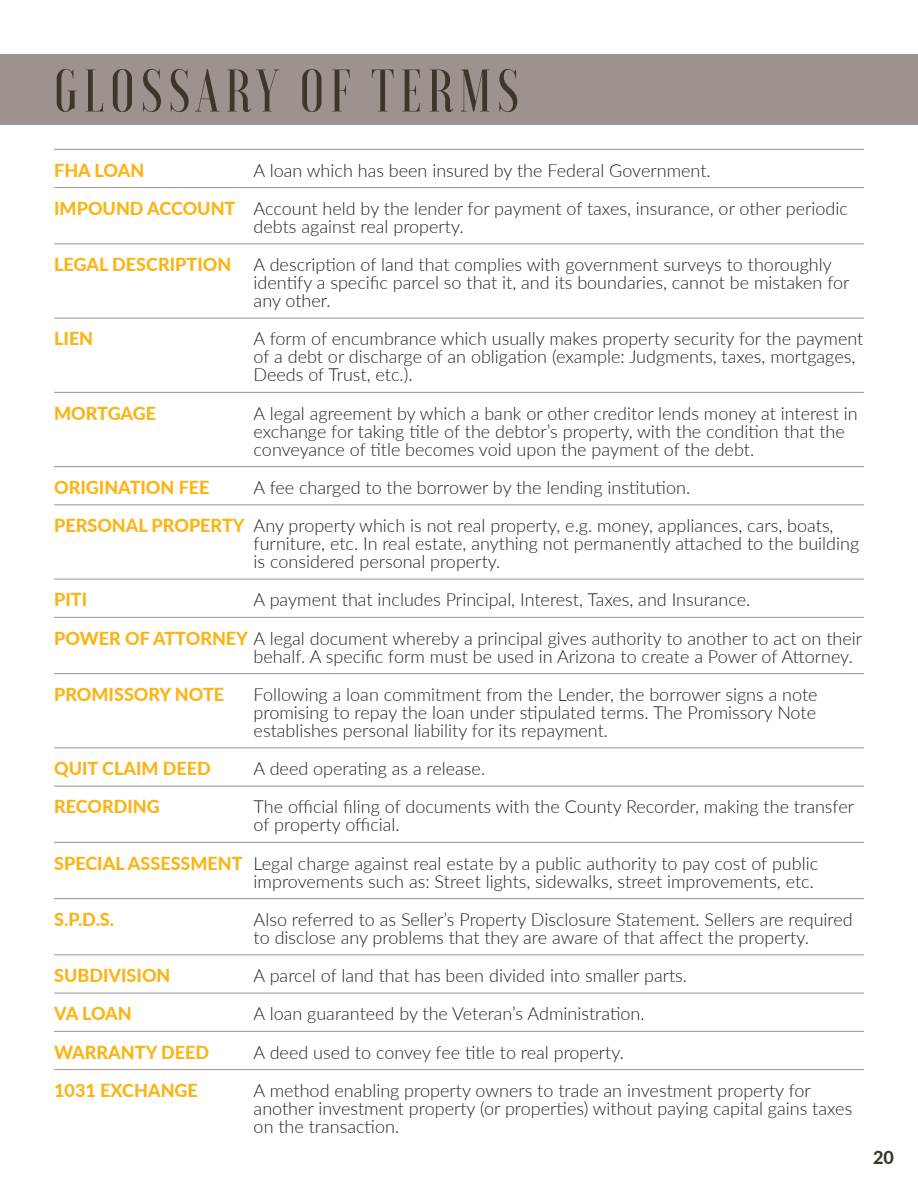
<style>
.page{position:relative;width:918px;height:1188px;background:#fff}
.page>*{position:absolute;margin:0;border:0;box-sizing:border-box;transform-origin:0 0}
.t1{font:500 60px "Voga";letter-spacing:.1em;color:#3c3729}
.t2{font:300 18px/18px "Lato";color:#231f20}
.t3{font:800 18px "Lato";color:#fbb416}
.t4{font:800 18px "Lato";color:#3c3729}
.s1{font-weight:800;color:#fbb416}
</style>
<div class="page">
<div style="left:0;top:54px;width:918px;height:71px;background:#9c938f"></div>
<hr style="left:54px;top:149px;width:810px;height:1px;background:#9c938f">
<hr style="left:54px;top:187px;width:810px;height:1px;background:#9c938f">
<hr style="left:54px;top:244px;width:810px;height:1px;background:#9c938f">
<hr style="left:54px;top:318px;width:810px;height:1px;background:#9c938f">
<hr style="left:54px;top:392px;width:810px;height:1px;background:#9c938f">
<hr style="left:54px;top:466px;width:810px;height:1px;background:#9c938f">
<hr style="left:54px;top:505px;width:810px;height:1px;background:#9c938f">
<hr style="left:54px;top:579px;width:810px;height:1px;background:#9c938f">
<hr style="left:54px;top:617px;width:810px;height:1px;background:#9c938f">
<hr style="left:54px;top:673px;width:810px;height:1px;background:#9c938f">
<hr style="left:54px;top:748px;width:810px;height:1px;background:#9c938f">
<hr style="left:54px;top:786px;width:810px;height:1px;background:#9c938f">
<hr style="left:54px;top:842px;width:810px;height:1px;background:#9c938f">
<hr style="left:54px;top:898px;width:810px;height:1px;background:#9c938f">
<hr style="left:54px;top:955px;width:810px;height:1px;background:#9c938f">
<hr style="left:54px;top:993px;width:810px;height:1px;background:#9c938f">
<hr style="left:54px;top:1031px;width:810px;height:1px;background:#9c938f">
<hr style="left:54px;top:1069px;width:810px;height:1px;background:#9c938f">
<h1 class="t1" style="left:54px;top:57px;width:467px">GLOSSARY OF TERMS</h1>
<p class="t2" style="left:54px;top:150px;width:795px;line-height:38.2px;text-indent:199px">A loan which has been insured by the Federal Government.<br><span class="s1">IMPOUND ACCOUNT</span> Account held by the lender for payment of taxes, insurance, or other periodic</p>
<p class="t2" style="left:54px;top:207px;width:779px;line-height:38.2px;text-indent:199px">debts against real property.<br><span class="s1">LEGAL DESCRIPTION</span> A description of land that complies with government surveys to thoroughly</p>
<p class="t2" style="left:254px;top:273px;width:597px">identify a specific parcel so that it, and its boundaries, cannot be mistaken for any other.</p>
<p class="t3" style="left:54px;top:325px;width:41px">LIEN</p>
<p class="t2" style="left:254px;top:329px;width:611px">A form of encumbrance which usually makes property security for the payment of a debt or discharge of an obligation (example: Judgments, taxes, mortgages,<br>Deeds of Trust, etc.).</p>
<p class="t3" style="left:54px;top:400px;width:104px">MORTGAGE</p>
<p class="t2" style="left:254px;top:403px;width:606px">A legal agreement by which a bank or other creditor lends money at interest in exchange for taking title of the debtor’s property, with the condition that the conveyance of title becomes void upon the payment of the debt.</p>
<p class="t3" style="left:54px;top:474px;width:157px">ORIGINATION FEE</p>
<p class="t3" style="left:54px;top:157px;width:92px">FHA LOAN</p>
<p class="t2" style="left:54px;top:468px;width:781px;line-height:38.2px;text-indent:199px">A fee charged to the borrower by the lending institution.<br><span class="s1">PERSONAL PROPERTY</span> Any property which is not real property, e.g. money, appliances, cars, boats,</p>
<p class="t2" style="left:254px;top:534px;width:607px">furniture, etc. In real estate, anything not permanently attached to the building is considered personal property.</p>
<p class="t3" style="left:54px;top:586px;width:35px">PITI</p>
<p class="t2" style="left:54px;top:580px;width:810px;line-height:38.2px;text-indent:199px">A payment that includes Principal, Interest, Taxes, and Insurance.<br><span class="s1">POWER OF ATTORNEY</span> A legal document whereby a principal gives authority to another to act on their</p>
<p class="t2" style="left:254px;top:646px;width:601px">behalf. A specific form must be used in Arizona to create a Power of Attorney.</p>
<p class="t3" style="left:54px;top:681px;width:172px">PROMISSORY NOTE</p>
<p class="t2" style="left:254px;top:685px;width:565px;text-align:justify">Following a loan commitment from the Lender, the borrower signs a note promising to repay the loan under stipulated terms. The Promissory Note establishes personal liability for its repayment.</p>
<p class="t3" style="left:54px;top:755px;width:158px">QUIT CLAIM DEED</p>
<p class="t2" style="left:254px;top:759px;width:233px">A deed operating as a release.</p>
<p class="t3" style="left:54px;top:793px;width:107px">RECORDING</p>
<p class="t2" style="left:254px;top:797px;width:602px">The official filing of documents with the County Recorder, making the transfer of property official.</p>
<p class="t2" style="left:54px;top:853px;width:766px;text-align:right"><span class="s1">SPECIAL ASSESSMENT</span> Legal charge against real estate by a public authority to pay cost of public improvements such as: Street lights, sidewalks, street improvements, etc.</p>
<p class="t3" style="left:54px;top:906px;width:62px">S.P.D.S.</p>
<p class="t2" style="left:254px;top:910px;width:601px">Also referred to as Seller’s Property Disclosure Statement. Sellers are required to disclose any problems that they are aware of that affect the property.</p>
<p class="t3" style="left:54px;top:962px;width:118px">SUBDIVISION</p>
<p class="t2" style="left:254px;top:966px;width:435px">A parcel of land that has been divided into smaller parts.</p>
<p class="t3" style="left:54px;top:1000px;width:79px">VA LOAN</p>
<p class="t2" style="left:254px;top:1004px;width:392px">A loan guaranteed by the Veteran’s Administration.</p>
<p class="t3" style="left:54px;top:1039px;width:157px">WARRANTY DEED</p>
<p class="t2" style="left:254px;top:1042px;width:372px">A deed used to convey fee title to real property.</p>
<p class="t3" style="left:54px;top:1077px;width:145px">1031 EXCHANGE</p>
<p class="t2" style="left:254px;top:1081px;width:600px">A method enabling property owners to trade an investment property for another investment property (or properties) without paying capital gains taxes on the transaction.</p>
<p class="t4" style="left:873px;top:1144px;width:22px">20</p>
</div>
